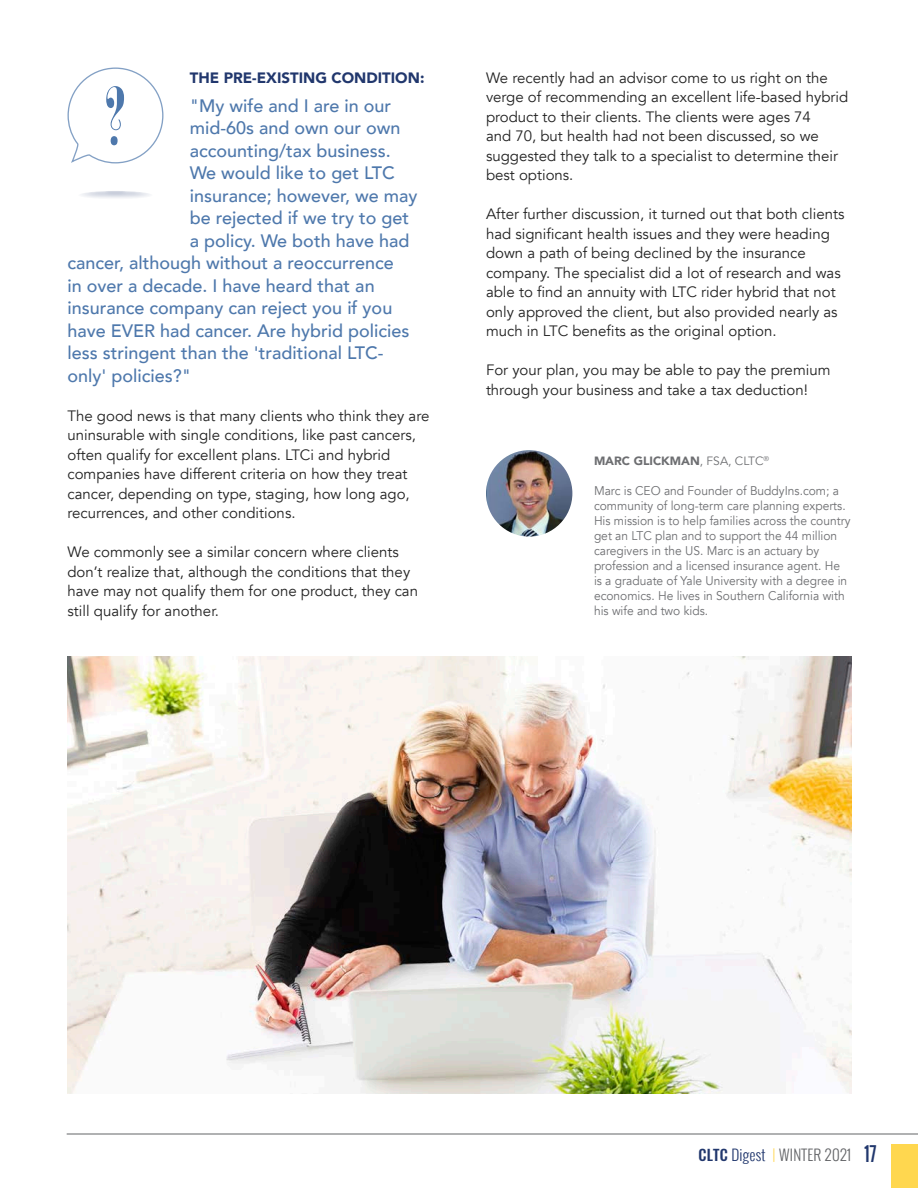
<style>
.page{position:relative;width:918px;height:1188px;background:#fff}
.page>*{position:absolute;margin:0;border:0;box-sizing:border-box;transform-origin:0 0}
.t1{font:79.35px "Onyx";color:#4e78ac}
.t2{font:500 18px "Avenir";color:#4e78ac}
.t3{font:15px/19.5px "Avenir";color:#222}
.t4{font:900 15px "Avenir";color:#21376d}
.t5{font:300 15px "Oswald";letter-spacing:.02em;color:#636467}
.t6{font:12.6px/15px "Avenir";color:#6d6e71;scale:.95 1}
.t7{font:900 12px "Avenir";color:#6d6e71}
.s1{font-weight:400}
.s2{font-weight:500;color:#21376d}
.s3{color:#21376d}
.s4{color:#ffd74f}
.s5{font-weight:400;font-size:18.9px;color:#21376d}
</style>
<div class="page">
<hr style="left:67px;top:1134px;width:851px;height:1px;background:#636467">
<div style="left:891px;top:1144px;width:27px;height:44px;background:#ffd74f"></div>
<svg style="left:67px;top:67px;width:97px;height:97px"></svg>
<svg style="left:78px;top:191px;width:75px;height:9px"></svg>
<img style="left:486px;top:450px;width:86px;height:87px;border-radius:43px">
<img style="left:68px;top:657px;width:783px;height:437px">
<p class="t4" style="left:190px;top:64px;width:236px">THE PRE-EXISTING CONDITION:</p>
<p class="t2" style="left:190px;top:90px;width:203px">"My wife and I are in our</p>
<p class="t2" style="left:190px;top:112px;width:212px">mid-60s and own our own</p>
<p class="t2" style="left:190px;top:135px;width:203px">accounting/tax business.</p>
<p class="t2" style="left:190px;top:157px;width:206px">We would like to get LTC</p>
<p class="t2" style="left:190px;top:180px;width:229px">insurance; however, we may</p>
<p class="t2" style="left:190px;top:202px;width:221px">be rejected if we try to get</p>
<p class="t2" style="left:190px;top:225px;width:221px">a policy. We both have had</p>
<p class="t2" style="left:68px;top:247px;width:328px">cancer, although without a reoccurrence</p>
<p class="t2" style="left:68px;top:270px;width:309px">in over a decade. I have heard that an</p>
<p class="t2" style="left:68px;top:292px;width:326px">insurance company can reject you if you</p>
<p class="t2" style="left:68px;top:315px;width:344px">have EVER had cancer. Are hybrid policies</p>
<p class="t2" style="left:68px;top:337px;width:318px">less stringent than the 'traditional LTC-</p>
<p class="t2" style="left:68px;top:360px;width:125px">only' policies?"</p>
<p class="t3" style="left:68px;top:406px;width:363px">The good news is that many clients who think they are uninsurable with single conditions, like past cancers, often qualify for excellent plans. LTCi and hybrid companies have different criteria on how they treat cancer, depending on type, staging, how long ago, recurrences, and other conditions.</p>
<p class="t3" style="left:68px;top:543px;width:352px">We commonly see a similar concern where clients don’t realize that, although the conditions that they have may not qualify them for one product, they can still qualify for another.</p>
<p class="t1" style="left:105px;top:71px;width:22px">?</p>
<p class="t3" style="left:486px;top:68px;width:364px">We recently had an advisor come to us right on the verge of recommending an excellent life-based hybrid product to their clients. The clients were ages 74<br>and 70, but health had not been discussed, so we suggested they talk to a specialist to determine their best options.</p>
<p class="t3" style="left:486px;top:204px;width:360px">After further discussion, it turned out that both clients had significant health issues and they were heading down a path of being declined by the insurance company. The specialist did a lot of research and was able to find an annuity with LTC rider hybrid that not only approved the client, but also provided nearly as much in LTC benefits as the original option.</p>
<p class="t3" style="left:486px;top:360px;width:346px">For your plan, you may be able to pay the premium through your business and take a tax deduction!</p>
<p class="t7" style="left:594px;top:451px;width:177px">MARC GLICKMAN<span class="s1">, FSA, CLTC</span><sup>®</sup></p>
<p class="t6" style="left:594px;top:483px;width:271px">Marc is CEO and Founder of BuddyIns.com; a community of long-term care planning experts.<br>His mission is to help families across the country get an LTC plan and to support the 44 million caregivers in the US. Marc is an actuary by profession and a licensed insurance agent. He is a graduate of Yale University with a degree in economics. He lives in Southern California with his wife and two kids.</p>
<p class="t5" style="left:699px;top:1143px;width:180px"><span class="s2">CLTC</span> <span class="s3">Digest</span> <span class="s4">|</span> WINTER 2021 <span class="s5">17</span></p>
</div>
